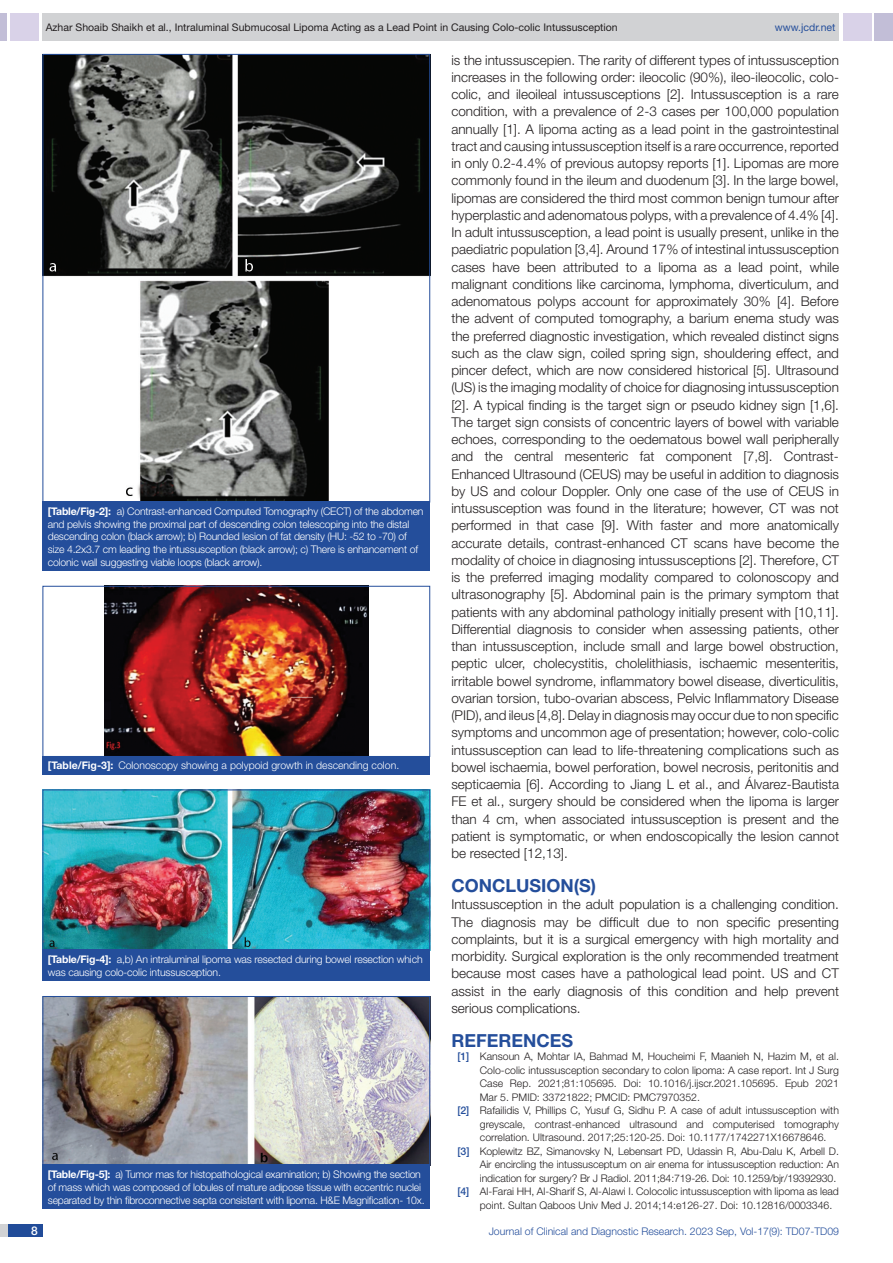
<style>
.page{position:relative;width:893px;height:1263px;background:#fff}
.page>*{position:absolute;margin:0;border:0;box-sizing:border-box;transform-origin:0 0}
.Heading{font:700 18px "Helvetica Neue";color:#244e9b}
.Body_text{font:300 13.5px/17.2px "Helvetica Neue";color:#231f20;text-align:justify}
.t1{font:500 12px "Helvetica Neue";color:#fff}
.t2{font:300 10.5px "Helvetica Neue";color:#231f20}
.TABLE_FIG{font:300 10.5px/12.6px "Helvetica Neue";letter-spacing:-.02em;color:#fff}
.t3{font:10.5px "Helvetica Neue";color:#231f20}
.t4{font:300 10.5px "Helvetica Neue";color:#244e9b}
.TABLE_FIG-2{font:300 10.5px "Helvetica Neue";color:#fff}
.t5{font:10.5px "Helvetica Neue";color:#244e9b}
.s1{font-weight:700}
.s2{font-weight:500;color:#244e9b}
</style>
<div class="page">
<div style="left:0;top:13px;width:7px;height:28px;background:#c2bed7"></div>
<div style="left:10px;top:13px;width:29px;height:28px;background:#d9d2e8"></div>
<div style="left:43px;top:13px;width:796px;height:28px;background:#d1d2d4"></div>
<div style="left:875px;top:13px;width:18px;height:28px;background:#c2bed7"></div>
<div style="left:843px;top:13px;width:29px;height:28px;background:#d9d2e8"></div>
<div style="left:0;top:1224px;width:43px;height:13px;background:#d1d2d4"></div>
<div style="left:8px;top:1224px;width:35px;height:13px;background:#214c99"></div>
<img style="left:45px;top:56px;width:383px;height:444px">
<div style="left:43px;top:502px;width:387px;height:69px;background:#244e9b"></div>
<img style="left:105px;top:588px;width:263px;height:167px">
<div style="left:43px;top:586px;width:387px;height:171px;border:1px solid #244e9b"></div>
<div style="left:43px;top:756px;width:387px;height:18px;background:#244e9b"></div>
<img style="left:45px;top:791px;width:383px;height:157px">
<div style="left:43px;top:789px;width:387px;height:161px;border:1px solid #244e9b"></div>
<div style="left:43px;top:949px;width:387px;height:32px;background:#244e9b"></div>
<img style="left:45px;top:998px;width:383px;height:166px">
<div style="left:43px;top:996px;width:387px;height:170px;border:1px solid #244e9b"></div>
<div style="left:43px;top:1165px;width:387px;height:44px;background:#244e9b"></div>
<p class="t3" style="left:46px;top:21px;width:573px">Azhar Shoaib Shaikh et al., Intraluminal Submucosal Lipoma Acting as a Lead Point in Causing Colo-colic Intussusception</p>
<p class="t5" style="left:775px;top:21px;width:62px">www.jcdr.net</p>
<p class="TABLE_FIG" style="left:48px;top:505px;width:377px"><span class="s1">[Table/Fig-2]:</span> a) Contrast-enhanced Computed Tomography (CECT) of the abdomen and pelvis showing the proximal part of descending colon telescoping into the distal descending colon (black arrow); b) Rounded lesion of fat density (HU: -52 to -70) of size 4.2x3.7 cm leading the intussusception (black arrow); c) There is enhancement of colonic wall suggesting viable loops (black arrow).</p>
<p class="TABLE_FIG-2" style="left:48px;top:759px;width:353px"><span class="s1">[Table/Fig-3]:</span> Colonoscopy showing a polypoid growth in descending colon.</p>
<p class="TABLE_FIG" style="left:48px;top:953px;width:376px"><span class="s1">[Table/Fig-4]:</span> a,b) An intraluminal lipoma was resected during bowel resection which was causing colo-colic intussusception.</p>
<p class="TABLE_FIG" style="left:48px;top:1168px;width:378px"><span class="s1">[Table/Fig-5]:</span> a) Tumor mas for histopathological examination; b) Showing the section of mass which was composed of lobules of mature adipose tissue with eccentric nuclei separated by thin fibroconnective septa consistent with lipoma. H&amp;E Magnification- 10x.</p>
<p class="Body_text" style="left:451px;top:51px;width:389px">is the intussuscepien. The rarity of different types of intussusception increases in the following order: ileocolic (90%), ileo-ileocolic, colo&shy;colic, and ileoileal intussusceptions [2]. Intussusception is a rare condition, with a prevalence of 2-3 cases per 100,000 population annually [1]. A lipoma acting as a lead point in the gastrointestinal tract and causing intussusception itself is a rare occurrence, reported in only 0.2-4.4% of previous autopsy reports [1]. Lipomas are more commonly found in the ileum and duodenum [3]. In the large bowel, lipomas are considered the third most common benign tumour after hyperplastic and adenomatous polyps, with a prevalence of 4.4% [4].<br>In adult intussusception, a lead point is usually present, unlike in the paediatric population [3,4]. Around 17% of intestinal intussusception cases have been attributed to a lipoma as a lead point, while malignant conditions like carcinoma, lymphoma, diverticulum, and adenomatous polyps account for approximately 30% [4]. Before the advent of computed tomography, a barium enema study was the preferred diagnostic investigation, which revealed distinct signs such as the claw sign, coiled spring sign, shouldering effect, and pincer defect, which are now considered historical [5]. Ultrasound (US) is the imaging modality of choice for diagnosing intussusception [2]. A typical finding is the target sign or pseudo kidney sign [1,6].<br>The target sign consists of concentric layers of bowel with variable echoes, corresponding to the oedematous bowel wall peripherally and the central mesenteric fat component [7,8]. Contrast-Enhanced Ultrasound (CEUS) may be useful in addition to diagnosis by US and colour Doppler. Only one case of the use of CEUS in intussusception was found in the literature; however, CT was not performed in that case [9]. With faster and more anatomically accurate details, contrast-enhanced CT scans have become the modality of choice in diagnosing intussusceptions [2]. Therefore, CT is the preferred imaging modality compared to colonoscopy and ultrasonography [5]. Abdominal pain is the primary symptom that patients with any abdominal pathology initially present with [10,11].<br>Differential diagnosis to consider when assessing patients, other than intussusception, include small and large bowel obstruction, peptic ulcer, cholecystitis, cholelithiasis, ischaemic mesenteritis, irritable bowel syndrome, inflammatory bowel disease, diverticulitis, ovarian torsion, tubo-ovarian abscess, Pelvic Inflammatory Disease (PID), and ileus [4,8]. Delay in diagnosis may occur due to non specific symptoms and uncommon age of presentation; however, colo-colic intussusception can lead to life-threatening complications such as bowel ischaemia, bowel perforation, bowel necrosis, peritonitis and septicaemia [6]. According to Jiang L et al., and Álvarez-Bautista FE et al., surgery should be considered when the lipoma is larger than 4 cm, when associated intussusception is present and the patient is symptomatic, or when endoscopically the lesion cannot be resected [12,13].</p>
<p class="Heading" style="left:451px;top:875px;width:146px">CONCLUSION(S)</p>
<p class="Body_text" style="left:451px;top:896px;width:389px">Intussusception in the adult population is a challenging condition.<br>The diagnosis may be difficult due to non specific presenting complaints, but it is a surgical emergency with high mortality and morbidity. Surgical exploration is the only recommended treatment because most cases have a pathological lead point. US and CT assist in the early diagnosis of this condition and help prevent serious complications.</p>
<p class="Heading" style="left:451px;top:1029px;width:123px">REFERENCES</p>
<p class="t2" style="left:457px;top:1050px;width:383px"><span class="s2">[1]</span> Kansoun A, Mohtar IA, Bahmad M, Houcheimi F, Maanieh N, Hazim M, et al.</p>
<p class="t2" style="left:480px;top:1064px;width:361px">Colo-colic intussusception secondary to colon lipoma: A case report. Int J Surg</p>
<p class="t2" style="left:480px;top:1077px;width:361px">Case Rep. 2021;81:105695. Doi: 10.1016/j.ijscr.2021.105695. Epub 2021</p>
<p class="t2" style="left:480px;top:1091px;width:222px">Mar 5. PMID: 33721822; PMCID: PMC7970352.</p>
<p class="t2" style="left:457px;top:1104px;width:383px"><span class="s2">[2]</span> Rafailidis V, Phillips C, Yusuf G, Sidhu P. A case of adult intussusception with</p>
<p class="t2" style="left:480px;top:1118px;width:361px">greyscale, contrast-enhanced ultrasound and computerised tomography</p>
<p class="t2" style="left:480px;top:1131px;width:348px">correlation. Ultrasound. 2017;25:120-25. Doi: 10.1177/1742271X16678646.</p>
<p class="t2" style="left:458px;top:1145px;width:383px"><span class="s2">[3]</span> Koplewitz BZ, Simanovsky N, Lebensart PD, Udassin R, Abu-Dalu K, Arbell D.</p>
<p class="t2" style="left:480px;top:1158px;width:361px">Air encircling the intussusceptum on air enema for intussusception reduction: An</p>
<p class="t2" style="left:480px;top:1172px;width:358px">indication for surgery? Br J Radiol. 2011;84:719-26. Doi: 10.1259/bjr/19392930.</p>
<p class="t2" style="left:457px;top:1185px;width:383px"><span class="s2">[4]</span> Al-Farai HH, Al-Sharif S, Al-Alawi I. Colocolic intussusception with lipoma as lead</p>
<p class="t2" style="left:480px;top:1199px;width:354px">point. Sultan Qaboos Univ Med J. 2014;14:e126-27. Doi: 10.12816/0003346.</p>
<p class="t1" style="left:31px;top:1223px;width:8px">8</p>
<p class="t4" style="left:489px;top:1225px;width:352px">Journal of Clinical and Diagnostic Research. 2023 Sep, Vol-17(9): TD07-TD09</p>
</div>
